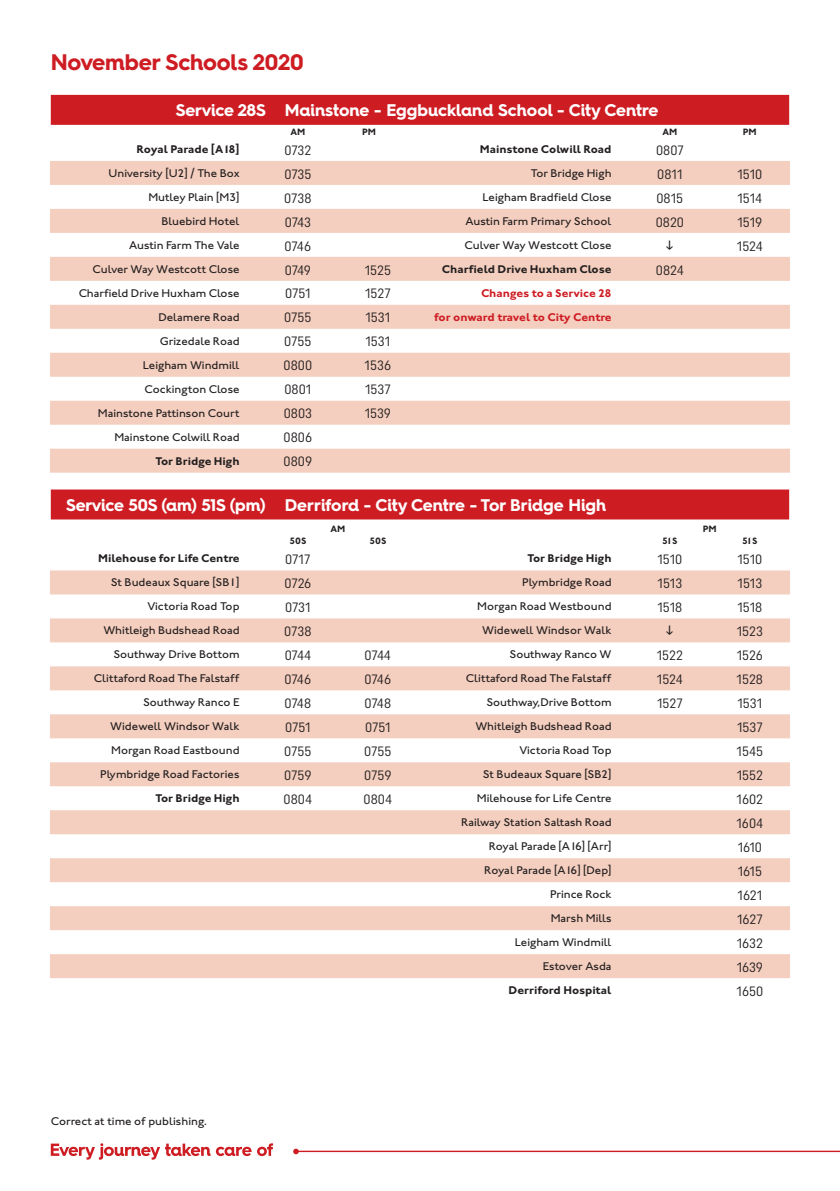
<style>
.page{position:relative;width:840px;height:1191px;background:#fff}
.page>*{position:absolute;margin:0;border:0;box-sizing:border-box;transform-origin:0 0}
.t1{font:700 22.6px "Hurme Geometric Sans 4";letter-spacing:-.01em;color:#ce1c23}
.t2{font:700 17px "Hurme Geometric Sans 4";letter-spacing:-.005em;color:#fff}
.t3{font:13.6px "Uniform Condensed";color:#231f20;scale:1.04 1}
.t4{font:500 11.6px "Johnston ITC Std";color:#231f20;scale:1.04 1}
.t5{font:700 11.6px "Johnston ITC Std";color:#231f20;scale:1.04 1}
.t6{font:700 11.6px "Johnston ITC Std";color:#ce1c23;scale:1.04 1}
.t7{font:700 9.4px "Johnston ITC Std";letter-spacing:-.005em;color:#231f20;scale:1.04 1}
</style>
<div class="page">
<svg style="left:51px;top:1143px;width:159px;height:16px"></svg>
<svg style="left:216px;top:1146px;width:35px;height:10px"></svg>
<svg style="left:257px;top:1143px;width:16px;height:13px"></svg>
<hr style="left:296px;top:1150px;width:543px;height:2px;background:#ce1c23">
<svg style="left:293px;top:1148px;width:5px;height:6px"></svg>
<div style="left:51px;top:489px;width:737px;height:30px;background:#ce1c23"></div>
<div style="left:50px;top:570px;width:739px;height:24px;background:#f4cebe"></div>
<svg style="left:50px;top:618px;width:739px;height:360px;fill:#f4cebe"></svg>
<div style="left:51px;top:95px;width:737px;height:30px;background:#ce1c23"></div>
<div style="left:50px;top:161px;width:739px;height:24px;background:#f4cebe"></div>
<svg style="left:50px;top:209px;width:739px;height:263px;fill:#f4cebe"></svg>
<svg style="left:666px;top:626px;width:6px;height:9px"></svg>
<svg style="left:666px;top:240px;width:6px;height:10px"></svg>
<h1 class="t1" style="left:51px;top:46px;width:254px">November Schools 2020</h1>
<h2 class="t2" style="left:176px;top:98px;width:484px">Service 28S Mainstone - Eggbuckland School - City Centre</h2>
<p class="t7" style="left:290px;top:126px;width:16px">AM</p>
<p class="t7" style="left:362px;top:126px;width:15px">PM</p>
<p class="t7" style="left:662px;top:126px;width:16px">AM</p>
<p class="t7" style="left:742px;top:126px;width:15px">PM</p>
<p class="t5" style="left:136px;top:142px;width:101px">Royal Parade [A18]</p>
<p class="t3" style="left:284px;top:142px;width:27px">0732</p>
<p class="t5" style="left:479px;top:142px;width:128px">Mainstone Colwill Road</p>
<p class="t3" style="left:655px;top:142px;width:28px">0807</p>
<p class="t4" style="left:108px;top:166px;width:127px">University [U2] / The Box</p>
<p class="t3" style="left:284px;top:166px;width:28px">0735</p>
<p class="t4" style="left:530px;top:166px;width:79px">Tor Bridge High</p>
<p class="t3" style="left:657px;top:166px;width:26px">0811</p>
<p class="t3" style="left:737px;top:166px;width:25px">1510</p>
<p class="t4" style="left:148px;top:190px;width:89px">Mutley Plain [M3]</p>
<p class="t3" style="left:284px;top:190px;width:28px">0738</p>
<p class="t4" style="left:482px;top:190px;width:125px">Leigham Bradfield Close</p>
<p class="t3" style="left:656px;top:190px;width:27px">0815</p>
<p class="t3" style="left:737px;top:190px;width:25px">1514</p>
<p class="t4" style="left:161px;top:214px;width:77px">Bluebird Hotel</p>
<p class="t3" style="left:284px;top:214px;width:27px">0743</p>
<p class="t4" style="left:465px;top:214px;width:142px">Austin Farm Primary School</p>
<p class="t3" style="left:655px;top:214px;width:29px">0820</p>
<p class="t3" style="left:737px;top:214px;width:25px">1519</p>
<p class="t4" style="left:129px;top:238px;width:108px">Austin Farm The Vale</p>
<p class="t3" style="left:284px;top:238px;width:27px">0746</p>
<p class="t4" style="left:464px;top:238px;width:143px">Culver Way Westcott Close</p>
<p class="t3" style="left:736px;top:238px;width:27px">1524</p>
<p class="t4" style="left:92px;top:262px;width:143px">Culver Way Westcott Close</p>
<p class="t3" style="left:284px;top:261px;width:27px">0749</p>
<p class="t3" style="left:364px;top:261px;width:27px">1525</p>
<p class="t5" style="left:441px;top:262px;width:164px">Charfield Drive Huxham Close</p>
<p class="t3" style="left:655px;top:261px;width:28px">0824</p>
<p class="t4" style="left:79px;top:286px;width:156px">Charfield Drive Huxham Close</p>
<p class="t3" style="left:285px;top:285px;width:26px">0751</p>
<p class="t3" style="left:365px;top:285px;width:26px">1527</p>
<p class="t6" style="left:480px;top:286px;width:127px">Changes to a Service 28</p>
<p class="t4" style="left:158px;top:310px;width:80px">Delamere Road</p>
<p class="t3" style="left:284px;top:309px;width:28px">0755</p>
<p class="t3" style="left:365px;top:309px;width:25px">1531</p>
<p class="t6" style="left:434px;top:310px;width:172px">for onward travel to City Centre</p>
<p class="t4" style="left:160px;top:334px;width:78px">Grizedale Road</p>
<p class="t3" style="left:284px;top:333px;width:28px">0755</p>
<p class="t3" style="left:365px;top:333px;width:25px">1531</p>
<p class="t4" style="left:143px;top:358px;width:95px">Leigham Windmill</p>
<p class="t3" style="left:283px;top:357px;width:29px">0800</p>
<p class="t3" style="left:364px;top:357px;width:27px">1536</p>
<p class="t4" style="left:144px;top:382px;width:93px">Cockington Close</p>
<p class="t3" style="left:284px;top:381px;width:27px">0801</p>
<p class="t3" style="left:365px;top:381px;width:26px">1537</p>
<p class="t4" style="left:98px;top:406px;width:138px">Mainstone Pattinson Court</p>
<p class="t3" style="left:283px;top:405px;width:29px">0803</p>
<p class="t3" style="left:364px;top:405px;width:27px">1539</p>
<p class="t4" style="left:114px;top:430px;width:122px">Mainstone Colwill Road</p>
<p class="t3" style="left:283px;top:429px;width:29px">0806</p>
<p class="t5" style="left:155px;top:454px;width:82px">Tor Bridge High</p>
<p class="t3" style="left:283px;top:453px;width:29px">0809</p>
<h2 class="t2" style="left:66px;top:493px;width:541px">Service 50S (am) 51S (pm) Derriford - City Centre - Tor Bridge High</h2>
<p class="t7" style="left:330px;top:523px;width:16px">AM</p>
<p class="t7" style="left:702px;top:523px;width:15px">PM</p>
<p class="t7" style="left:289px;top:535px;width:18px">50S</p>
<p class="t7" style="left:369px;top:535px;width:18px">50S</p>
<p class="t7" style="left:661px;top:535px;width:16px">51S</p>
<p class="t7" style="left:741px;top:535px;width:16px">51S</p>
<p class="t5" style="left:98px;top:551px;width:137px">Milehouse for Life Centre</p>
<p class="t3" style="left:285px;top:551px;width:26px">0717</p>
<p class="t5" style="left:527px;top:551px;width:82px">Tor Bridge High</p>
<p class="t3" style="left:657px;top:551px;width:25px">1510</p>
<p class="t3" style="left:737px;top:551px;width:25px">1510</p>
<p class="t4" style="left:111px;top:576px;width:125px">St Budeaux Square [SB1]</p>
<p class="t3" style="left:284px;top:575px;width:28px">0726</p>
<p class="t4" style="left:522px;top:576px;width:87px">Plymbridge Road</p>
<p class="t3" style="left:657px;top:575px;width:25px">1513</p>
<p class="t3" style="left:737px;top:575px;width:25px">1513</p>
<p class="t4" style="left:147px;top:599px;width:90px">Victoria Road Top</p>
<p class="t3" style="left:285px;top:599px;width:26px">0731</p>
<p class="t4" style="left:477px;top:599px;width:130px">Morgan Road Westbound</p>
<p class="t3" style="left:657px;top:599px;width:25px">1518</p>
<p class="t3" style="left:737px;top:599px;width:25px">1518</p>
<p class="t4" style="left:103px;top:623px;width:132px">Whitleigh Budshead Road</p>
<p class="t3" style="left:284px;top:623px;width:28px">0738</p>
<p class="t4" style="left:482px;top:623px;width:126px">Widewell Windsor Walk</p>
<p class="t3" style="left:736px;top:623px;width:27px">1523</p>
<p class="t4" style="left:113px;top:647px;width:123px">Southway Drive Bottom</p>
<p class="t3" style="left:284px;top:647px;width:27px">0744</p>
<p class="t3" style="left:364px;top:647px;width:27px">0744</p>
<p class="t4" style="left:509px;top:647px;width:99px">Southway Ranco W</p>
<p class="t3" style="left:656px;top:647px;width:27px">1522</p>
<p class="t3" style="left:736px;top:647px;width:27px">1526</p>
<p class="t4" style="left:94px;top:671px;width:141px">Clittaford Road The Falstaff</p>
<p class="t3" style="left:284px;top:671px;width:27px">0746</p>
<p class="t3" style="left:364px;top:671px;width:27px">0746</p>
<p class="t4" style="left:465px;top:671px;width:141px">Clittaford Road The Falstaff</p>
<p class="t3" style="left:656px;top:671px;width:27px">1524</p>
<p class="t3" style="left:736px;top:671px;width:27px">1528</p>
<p class="t4" style="left:143px;top:695px;width:94px">Southway Ranco E</p>
<p class="t3" style="left:284px;top:695px;width:27px">0748</p>
<p class="t3" style="left:364px;top:695px;width:27px">0748</p>
<p class="t4" style="left:486px;top:695px;width:122px">Southway,Drive Bottom</p>
<p class="t3" style="left:656px;top:695px;width:26px">1527</p>
<p class="t3" style="left:737px;top:695px;width:25px">1531</p>
<p class="t4" style="left:110px;top:719px;width:126px">Widewell Windsor Walk</p>
<p class="t3" style="left:285px;top:719px;width:26px">0751</p>
<p class="t3" style="left:365px;top:719px;width:26px">0751</p>
<p class="t4" style="left:475px;top:719px;width:132px">Whitleigh Budshead Road</p>
<p class="t3" style="left:736px;top:719px;width:26px">1537</p>
<p class="t4" style="left:111px;top:743px;width:125px">Morgan Road Eastbound</p>
<p class="t3" style="left:284px;top:743px;width:28px">0755</p>
<p class="t3" style="left:364px;top:743px;width:28px">0755</p>
<p class="t4" style="left:519px;top:743px;width:90px">Victoria Road Top</p>
<p class="t3" style="left:736px;top:743px;width:27px">1545</p>
<p class="t4" style="left:100px;top:767px;width:135px">Plymbridge Road Factories</p>
<p class="t3" style="left:284px;top:767px;width:28px">0759</p>
<p class="t3" style="left:364px;top:767px;width:28px">0759</p>
<p class="t4" style="left:482px;top:767px;width:125px">St Budeaux Square [SB2]</p>
<p class="t3" style="left:736px;top:767px;width:27px">1552</p>
<p class="t5" style="left:155px;top:791px;width:82px">Tor Bridge High</p>
<p class="t3" style="left:283px;top:791px;width:29px">0804</p>
<p class="t3" style="left:363px;top:791px;width:29px">0804</p>
<p class="t4" style="left:476px;top:791px;width:131px">Milehouse for Life Centre</p>
<p class="t3" style="left:736px;top:791px;width:27px">1602</p>
<p class="t4" style="left:461px;top:815px;width:146px">Railway Station Saltash Road</p>
<p class="t3" style="left:736px;top:815px;width:27px">1604</p>
<p class="t4" style="left:488px;top:839px;width:119px">Royal Parade [A16] [Arr]</p>
<p class="t3" style="left:737px;top:839px;width:25px">1610</p>
<p class="t4" style="left:484px;top:863px;width:124px">Royal Parade [A16] [Dep]</p>
<p class="t3" style="left:737px;top:863px;width:25px">1615</p>
<p class="t4" style="left:550px;top:887px;width:61px">Prince Rock</p>
<p class="t3" style="left:737px;top:887px;width:25px">1621</p>
<p class="t4" style="left:550px;top:911px;width:60px">Marsh Mills</p>
<p class="t3" style="left:736px;top:911px;width:26px">1627</p>
<p class="t4" style="left:514px;top:935px;width:95px">Leigham Windmill</p>
<p class="t3" style="left:736px;top:935px;width:27px">1632</p>
<p class="t4" style="left:542px;top:959px;width:68px">Estover Asda</p>
<p class="t3" style="left:736px;top:959px;width:27px">1639</p>
<p class="t5" style="left:508px;top:983px;width:100px">Derriford Hospital</p>
<p class="t3" style="left:736px;top:983px;width:27px">1650</p>
<p class="t4" style="left:51px;top:1114px;width:151px">Correct at time of publishing.</p>
</div>
